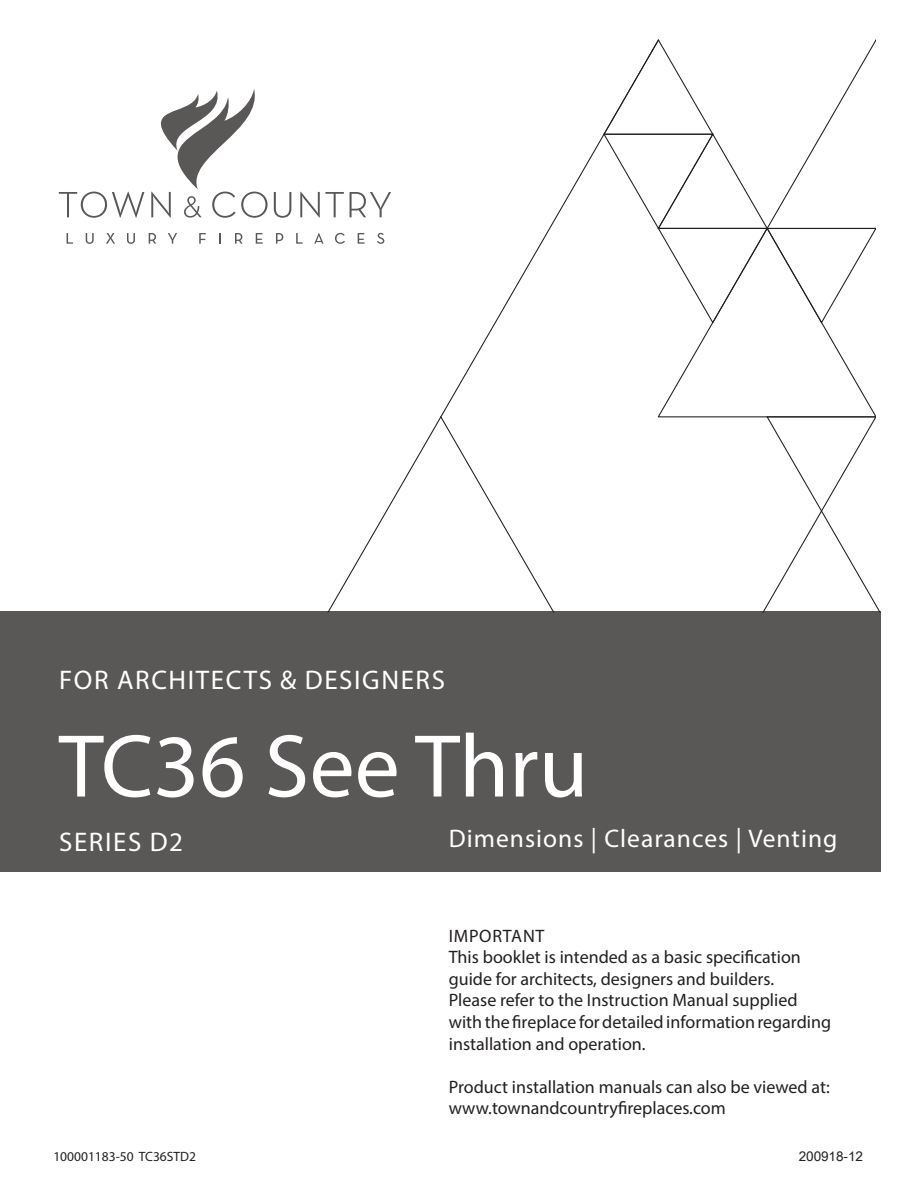
<style>
.page{position:relative;width:918px;height:1188px;background:#fff}
.page>*{position:absolute;margin:0;border:0;box-sizing:border-box;transform-origin:0 0}
.t1{font:90px "Myriad Pro";color:#fff}
.t2{font:27px "Myriad Pro";letter-spacing:.06em;color:#fff}
.t3{font:25.5px "Myriad Pro";letter-spacing:.04em;color:#fff}
.t4{font:18px/21.6px "Myriad Pro";color:#231f20}
.t5{font:13.5px "Myriad Pro";color:#231f20}
.t6{font:13.5px "Arial Unicode MS";color:#231f20}
</style>
<div class="page">
<div style="left:0;top:612px;width:881px;height:260px;background:#5a5757"></div>
<svg style="left:222px;top:418px;width:380px;height:195px"></svg>
<svg style="left:439px;top:137px;width:163px;height:281px"></svg>
<svg style="left:602px;top:39px;width:279px;height:574px"></svg>
<svg style="left:59px;top:192px;width:85px;height:26px"></svg>
<svg style="left:274px;top:192px;width:17px;height:26px"></svg>
<svg style="left:300px;top:192px;width:44px;height:26px"></svg>
<svg style="left:350px;top:192px;width:41px;height:25px"></svg>
<svg style="left:67px;top:233px;width:6px;height:11px"></svg>
<svg style="left:86px;top:233px;width:8px;height:11px"></svg>
<svg style="left:106px;top:233px;width:9px;height:11px"></svg>
<svg style="left:127px;top:233px;width:8px;height:11px"></svg>
<svg style="left:149px;top:233px;width:7px;height:11px"></svg>
<svg style="left:168px;top:233px;width:9px;height:11px"></svg>
<svg style="left:199px;top:233px;width:7px;height:11px"></svg>
<svg style="left:235px;top:233px;width:8px;height:11px"></svg>
<svg style="left:256px;top:233px;width:7px;height:11px"></svg>
<svg style="left:276px;top:233px;width:7px;height:11px"></svg>
<svg style="left:296px;top:233px;width:7px;height:11px"></svg>
<svg style="left:314px;top:233px;width:10px;height:11px"></svg>
<svg style="left:335px;top:233px;width:10px;height:11px"></svg>
<svg style="left:358px;top:233px;width:7px;height:11px"></svg>
<svg style="left:377px;top:233px;width:7px;height:11px"></svg>
<svg style="left:151px;top:89px;width:117px;height:129px"></svg>
<h2 class="t2" style="left:59px;top:663px;width:388px">FOR ARCHITECTS &amp; DESIGNERS</h2>
<h1 class="t1" style="left:59px;top:711px;width:531px">TC36 See Thru</h1>
<h2 class="t2" style="left:59px;top:825px;width:125px">SERIES D2</h2>
<h3 class="t3" style="left:449px;top:823px;width:390px">Dimensions | Clearances | Venting</h3>
<p class="t4" style="left:449px;top:924px;width:384px">IMPORTANT<br>This booklet is intended as a basic specification guide for architects, designers and builders.<br>Please refer to the Instruction Manual supplied with the fireplace for detailed information regarding installation and operation.</p>
<p class="t4" style="left:449px;top:1076px;width:383px">Product installation manuals can also be viewed at: www.townandcountryfireplaces.com</p>
<p class="t5" style="left:53px;top:1148px;width:144px">100001183-50 TC36STD2</p>
<p class="t6" style="left:799px;top:1146px;width:66px">200918-12</p>
</div>
